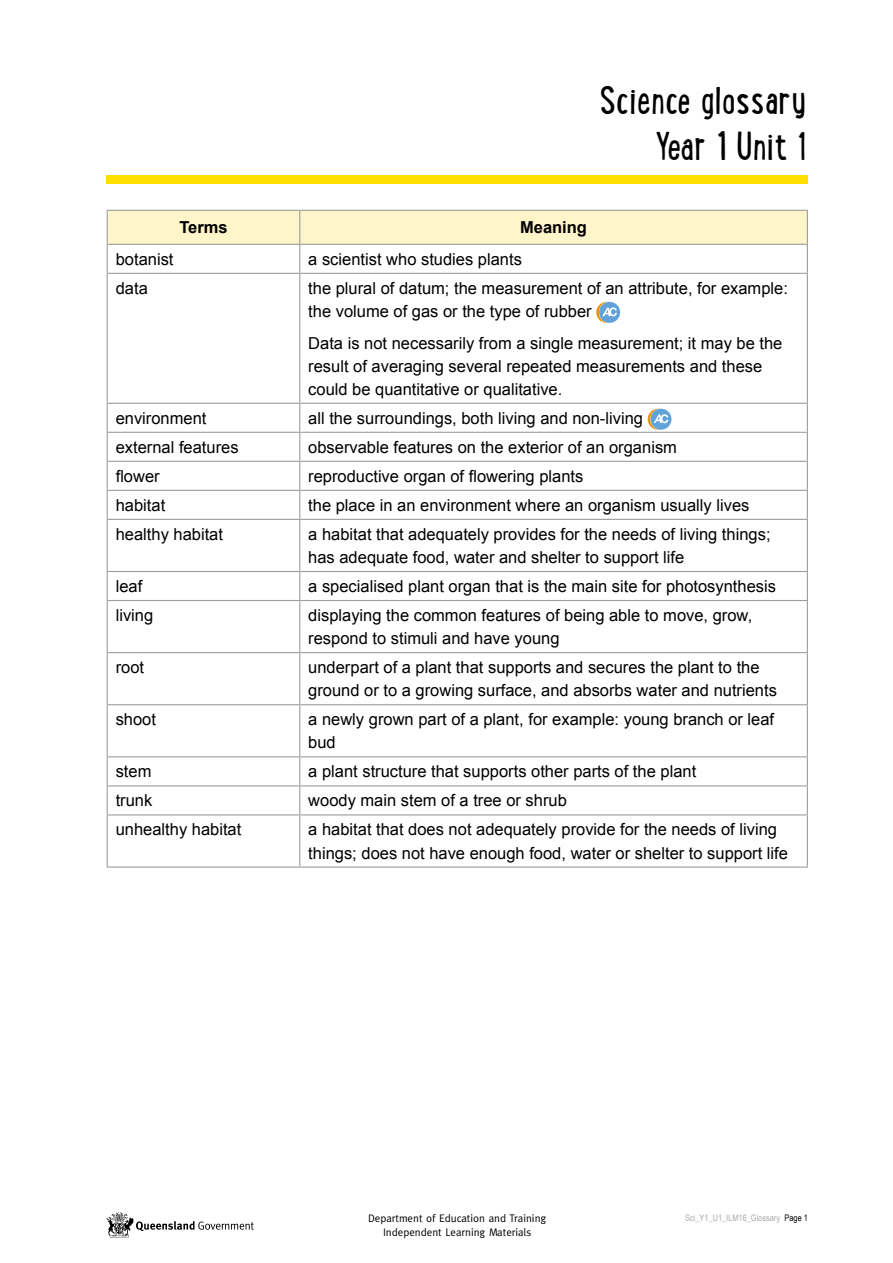
<style>
.page{position:relative;width:893px;height:1263px;background:#fff}
.page>*{position:absolute;margin:0;border:0;box-sizing:border-box;transform-origin:0 0}
.Document_heading{font:42px "Lunch Box";color:#000}
.Body_text_Arial_13pt{font:16.5px/23.1px "Arial";color:#000}
.Lunchbox{font:700 16.5px "Arial";color:#000}
.t1{font:10.95px "Meta";color:#000}
.t2{font:9px "Arial Narrow";color:#a8a8a7}
.s1{color:#000}
</style>
<div class="page">
<svg style="left:106px;top:1212px;width:148px;height:25px"></svg>
<div style="left:107px;top:176px;width:701px;height:8px;background:#ffde00"></div>
<svg style="left:107px;top:211px;width:701px;height:62px"></svg>
<hr style="left:107px;top:273px;width:193px;height:1px;background:#9d9d9c">
<hr style="left:107px;top:274px;width:1px;height:129px;background:#9d9d9c">
<hr style="left:300px;top:273px;width:508px;height:1px;background:#9d9d9c">
<hr style="left:299px;top:274px;width:1px;height:129px;background:#9d9d9c">
<hr style="left:807px;top:274px;width:1px;height:129px;background:#9d9d9c">
<hr style="left:107px;top:403px;width:193px;height:1px;background:#9d9d9c">
<hr style="left:300px;top:403px;width:508px;height:1px;background:#9d9d9c">
<hr style="left:107px;top:432px;width:193px;height:1px;background:#9d9d9c">
<hr style="left:300px;top:432px;width:508px;height:1px;background:#9d9d9c">
<hr style="left:107px;top:461px;width:193px;height:1px;background:#9d9d9c">
<hr style="left:300px;top:461px;width:508px;height:1px;background:#9d9d9c">
<hr style="left:107px;top:490px;width:193px;height:1px;background:#9d9d9c">
<svg style="left:107px;top:404px;width:1px;height:115px"></svg>
<hr style="left:300px;top:490px;width:508px;height:1px;background:#9d9d9c">
<svg style="left:299px;top:404px;width:1px;height:115px"></svg>
<svg style="left:807px;top:404px;width:1px;height:115px"></svg>
<hr style="left:107px;top:519px;width:193px;height:1px;background:#9d9d9c">
<hr style="left:107px;top:520px;width:1px;height:51px;background:#9d9d9c">
<hr style="left:300px;top:519px;width:508px;height:1px;background:#9d9d9c">
<hr style="left:299px;top:520px;width:1px;height:51px;background:#9d9d9c">
<hr style="left:807px;top:520px;width:1px;height:51px;background:#9d9d9c">
<hr style="left:107px;top:571px;width:193px;height:1px;background:#9d9d9c">
<svg style="left:107px;top:572px;width:1px;height:28px"></svg>
<hr style="left:300px;top:571px;width:508px;height:1px;background:#9d9d9c">
<svg style="left:299px;top:572px;width:1px;height:28px"></svg>
<svg style="left:807px;top:572px;width:1px;height:28px"></svg>
<hr style="left:107px;top:600px;width:193px;height:1px;background:#9d9d9c">
<hr style="left:107px;top:601px;width:1px;height:51px;background:#9d9d9c">
<hr style="left:300px;top:600px;width:508px;height:1px;background:#9d9d9c">
<hr style="left:299px;top:601px;width:1px;height:51px;background:#9d9d9c">
<hr style="left:807px;top:601px;width:1px;height:51px;background:#9d9d9c">
<hr style="left:107px;top:652px;width:193px;height:1px;background:#9d9d9c">
<hr style="left:107px;top:653px;width:1px;height:51px;background:#9d9d9c">
<hr style="left:300px;top:652px;width:508px;height:1px;background:#9d9d9c">
<hr style="left:299px;top:653px;width:1px;height:51px;background:#9d9d9c">
<hr style="left:807px;top:653px;width:1px;height:51px;background:#9d9d9c">
<hr style="left:107px;top:704px;width:193px;height:1px;background:#9d9d9c">
<hr style="left:107px;top:705px;width:1px;height:51px;background:#9d9d9c">
<hr style="left:300px;top:704px;width:508px;height:1px;background:#9d9d9c">
<hr style="left:299px;top:705px;width:1px;height:51px;background:#9d9d9c">
<hr style="left:807px;top:705px;width:1px;height:51px;background:#9d9d9c">
<hr style="left:107px;top:756px;width:193px;height:1px;background:#9d9d9c">
<hr style="left:300px;top:756px;width:508px;height:1px;background:#9d9d9c">
<hr style="left:107px;top:785px;width:193px;height:1px;background:#9d9d9c">
<svg style="left:107px;top:757px;width:1px;height:57px"></svg>
<hr style="left:300px;top:785px;width:508px;height:1px;background:#9d9d9c">
<svg style="left:299px;top:757px;width:1px;height:57px"></svg>
<svg style="left:807px;top:757px;width:1px;height:57px"></svg>
<hr style="left:107px;top:814px;width:193px;height:1px;background:#9d9d9c">
<hr style="left:107px;top:815px;width:1px;height:51px;background:#9d9d9c">
<hr style="left:300px;top:814px;width:508px;height:1px;background:#9d9d9c">
<hr style="left:299px;top:815px;width:1px;height:51px;background:#9d9d9c">
<hr style="left:807px;top:815px;width:1px;height:51px;background:#9d9d9c">
<hr style="left:107px;top:866px;width:193px;height:2px;background:#9d9d9c">
<hr style="left:300px;top:866px;width:508px;height:2px;background:#9d9d9c">
<hr style="left:107px;top:210px;width:193px;height:1px;background:#9d9d9c">
<hr style="left:107px;top:211px;width:1px;height:33px;background:#9d9d9c">
<hr style="left:300px;top:210px;width:508px;height:1px;background:#9d9d9c">
<hr style="left:299px;top:211px;width:1px;height:33px;background:#9d9d9c">
<hr style="left:807px;top:211px;width:1px;height:33px;background:#9d9d9c">
<svg style="left:596px;top:302px;width:21px;height:21px"></svg>
<div style="left:599px;top:302px;width:21px;height:21px;background:#61a3d9;border-radius:50%"></div>
<svg style="left:602px;top:307px;width:15px;height:9px"></svg>
<svg style="left:648px;top:409px;width:21px;height:21px"></svg>
<svg style="left:650px;top:408px;width:22px;height:22px"></svg>
<div style="left:650px;top:409px;width:21px;height:21px;background:#61a3d9;border-radius:50%"></div>
<svg style="left:654px;top:414px;width:14px;height:9px"></svg>
<p class="Document_heading" style="left:599px;top:71px;width:208px">Science glossary</p>
<p class="Document_heading" style="left:655px;top:117px;width:153px">Year 1 Unit 1</p>
<p class="Lunchbox" style="left:179px;top:216px;width:50px">Terms</p>
<p class="Lunchbox" style="left:520px;top:216px;width:68px">Meaning</p>
<p class="Body_text_Arial_13pt" style="left:116px;top:248px;width:59px">botanist</p>
<p class="Body_text_Arial_13pt" style="left:308px;top:248px;width:215px">a scientist who studies plants</p>
<p class="Body_text_Arial_13pt" style="left:116px;top:277px;width:34px">data</p>
<p class="Body_text_Arial_13pt" style="left:308px;top:277px;width:481px">the plural of datum; the measurement of an attribute, for example: the volume of gas or the type of rubber</p>
<p class="Body_text_Arial_13pt" style="left:308px;top:331px;width:476px">Data is not necessarily from a single measurement; it may be the result of averaging several repeated measurements and these could be quantitative or qualitative.</p>
<p class="Body_text_Arial_13pt" style="left:116px;top:407px;width:92px">environment</p>
<p class="Body_text_Arial_13pt" style="left:308px;top:407px;width:336px">all the surroundings, both living and non-living</p>
<p class="Body_text_Arial_13pt" style="left:116px;top:436px;width:124px">external features</p>
<p class="Body_text_Arial_13pt" style="left:308px;top:436px;width:370px">observable features on the exterior of an organism</p>
<p class="Body_text_Arial_13pt" style="left:116px;top:465px;width:46px">flower</p>
<p class="Body_text_Arial_13pt" style="left:308px;top:465px;width:277px">reproductive organ of flowering plants</p>
<p class="Body_text_Arial_13pt" style="left:116px;top:494px;width:51px">habitat</p>
<p class="Body_text_Arial_13pt" style="left:308px;top:494px;width:443px">the place in an environment where an organism usually lives</p>
<p class="Body_text_Arial_13pt" style="left:116px;top:523px;width:109px">healthy habitat</p>
<p class="Body_text_Arial_13pt" style="left:308px;top:523px;width:464px">a habitat that adequately provides for the needs of living things; has adequate food, water and shelter to support life</p>
<p class="Body_text_Arial_13pt" style="left:116px;top:575px;width:28px">leaf</p>
<p class="Body_text_Arial_13pt" style="left:308px;top:575px;width:469px">a specialised plant organ that is the main site for photosynthesis</p>
<p class="Body_text_Arial_13pt" style="left:116px;top:604px;width:39px">living</p>
<p class="Body_text_Arial_13pt" style="left:308px;top:604px;width:445px">displaying the common features of being able to move, grow, respond to stimuli and have young</p>
<p class="Body_text_Arial_13pt" style="left:116px;top:656px;width:30px">root</p>
<p class="Body_text_Arial_13pt" style="left:308px;top:656px;width:470px">underpart of a plant that supports and secures the plant to the ground or to a growing surface, and absorbs water and nutrients</p>
<p class="Body_text_Arial_13pt" style="left:116px;top:708px;width:42px">shoot</p>
<p class="Body_text_Arial_13pt" style="left:308px;top:708px;width:467px">a newly grown part of a plant, for example: young branch or leaf bud</p>
<p class="Body_text_Arial_13pt" style="left:116px;top:760px;width:37px">stem</p>
<p class="Body_text_Arial_13pt" style="left:308px;top:760px;width:389px">a plant structure that supports other parts of the plant</p>
<p class="Body_text_Arial_13pt" style="left:116px;top:789px;width:38px">trunk</p>
<p class="Body_text_Arial_13pt" style="left:308px;top:789px;width:260px">woody main stem of a tree or shrub</p>
<p class="Body_text_Arial_13pt" style="left:116px;top:818px;width:127px">unhealthy habitat</p>
<p class="Body_text_Arial_13pt" style="left:308px;top:818px;width:481px">a habitat that does not adequately provide for the needs of living things; does not have enough food, water or shelter to support life</p>
<p class="t1" style="left:368px;top:1211px;width:180px">Department of Education and Training</p>
<p class="t2" style="left:685px;top:1211px;width:124px">Sci_Y1_U1_ILM16_Glossary <span class="s1">Page 1</span></p>
<p class="t1" style="left:383px;top:1225px;width:150px">Independent Learning Materials</p>
</div>
